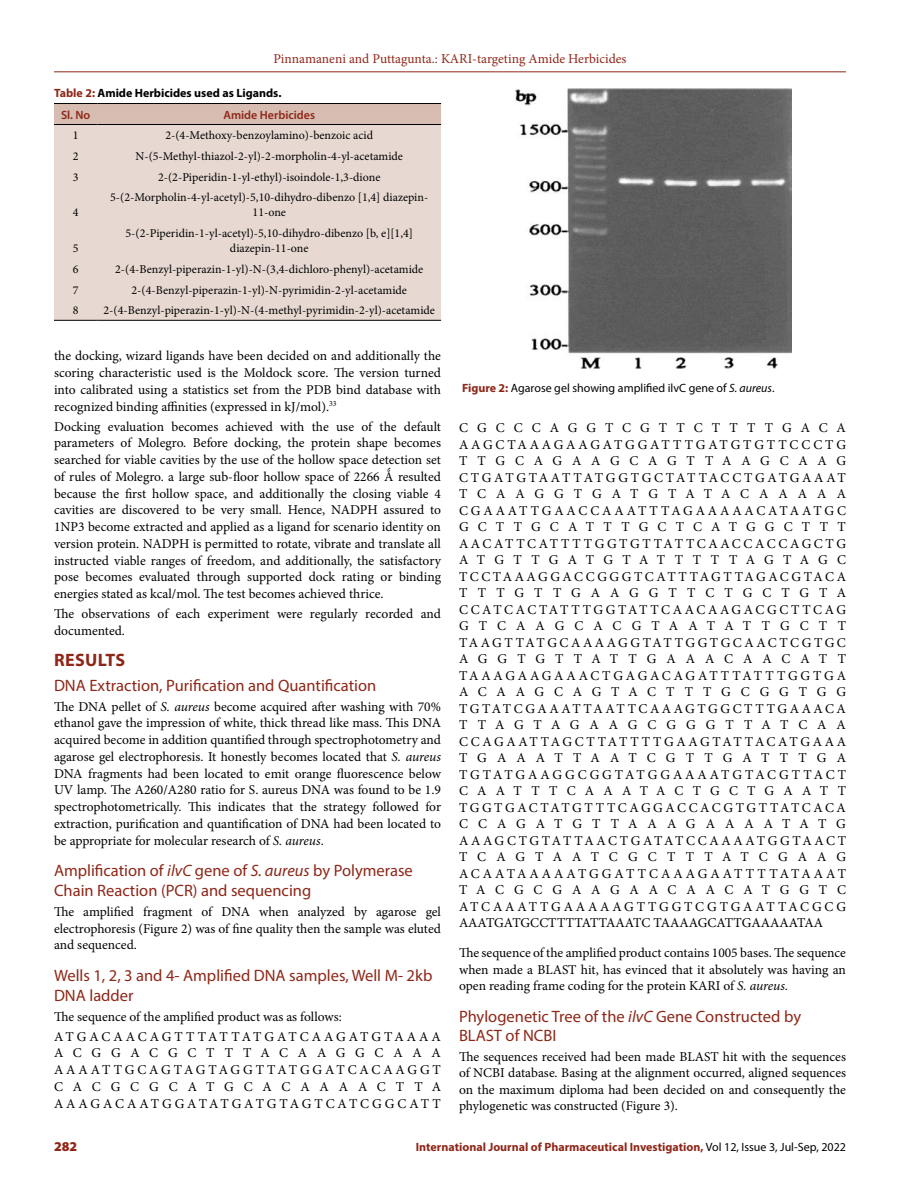
<style>
.page{position:relative;width:918px;height:1188px;background:#fff}
.page>*{position:absolute;margin:0;border:0;box-sizing:border-box;transform-origin:0 0}
.t1{font:700 18px "Myriad Pro";letter-spacing:.02em;color:#8e2718}
.t2{font:16.5px/19.8px "Myriad Pro";color:#8e2718}
.t3{font:13.5px/16.5px "Minion Pro";color:#000;text-align:justify}
.t4{font:13.5px/19.8px "Minion Pro";letter-spacing:.15em;color:#000}
.t5{font:13.5px "Minion Pro";color:#8e2718}
.t6{font:900 13.5px "Myriad Pro";color:#8e2718}
.t7{font:12px/15px "Minion Pro";color:#000;text-align:center}
.t8{font:700 12px "Myriad Pro";color:#8e2718}
.t9{font:12px "Myriad Pro";color:#000}
.t10{font:700 12px/21.3px "Myriad Pro";color:#000}
.t11{font:600 12px "Myriad Pro";color:#8e2718}
.s1{color:#8e2718}
.s2{font-weight:600;color:#8e2718}
.s3{font-style:italic}
.s4{font-weight:700;color:#8e2718}
.s5{font-weight:400;color:#000}
</style>
<div class="page">
<hr style="left:54px;top:72px;width:792px;height:1px;background:#8e2718">
<div style="left:54px;top:104px;width:387px;height:20px;background:#d6bcb1"></div>
<div style="left:54px;top:125px;width:387px;height:195px;background:#e7d9d2"></div>
<hr style="left:54px;top:103px;width:44px;height:1px;background:#000">
<hr style="left:98px;top:103px;width:343px;height:1px;background:#000">
<hr style="left:54px;top:124px;width:44px;height:1px;background:#000">
<hr style="left:98px;top:124px;width:343px;height:1px;background:#000">
<hr style="left:54px;top:320px;width:44px;height:1px;background:#000">
<hr style="left:98px;top:320px;width:343px;height:1px;background:#000">
<img style="left:515px;top:88px;width:276px;height:280px">
<p class="t5" style="left:274px;top:50px;width:354px">Pinnamaneni and Puttagunta.: KARI-targeting Amide Herbicides</p>
<p class="t10" style="left:61px;top:82px;width:222px;text-indent:-7px"><span class="s1">Table 2:</span> Amide Herbicides used as Ligands.<br><span class="s2">Sl. No</span></p>
<p class="t11" style="left:223px;top:107px;width:93px">Amide Herbicides</p>
<p class="t7" style="left:73px;top:128px;width:7px">1</p>
<p class="t7" style="left:165px;top:128px;width:209px">2-(4-Methoxy-benzoylamino)-benzoic acid</p>
<p class="t7" style="left:73px;top:149px;width:7px">2</p>
<p class="t7" style="left:136px;top:149px;width:269px">N-(5-Methyl-thiazol-2-yl)-2-morpholin-4-yl-acetamide</p>
<p class="t7" style="left:73px;top:169px;width:7px">3</p>
<p class="t7" style="left:158px;top:169px;width:224px">2-(2-Piperidin-1-yl-ethyl)-isoindole-1,3-dione</p>
<p class="t7" style="left:73px;top:205px;width:7px">4</p>
<p class="t7" style="left:110px;top:190px;width:320px">5-(2-Morpholin-4-yl-acetyl)-5,10-dihydro-dibenzo [1,4] diazepin-<br>11-one</p>
<p class="t7" style="left:73px;top:241px;width:7px">5</p>
<p class="t7" style="left:126px;top:226px;width:289px">5-(2-Piperidin-1-yl-acetyl)-5,10-dihydro-dibenzo [b, e][1,4] diazepin-11-one</p>
<p class="t7" style="left:73px;top:262px;width:7px">6</p>
<p class="t7" style="left:115px;top:262px;width:310px">2-(4-Benzyl-piperazin-1-yl)-N-(3,4-dichloro-phenyl)-acetamide</p>
<p class="t7" style="left:73px;top:282px;width:7px">7</p>
<p class="t7" style="left:132px;top:282px;width:277px">2-(4-Benzyl-piperazin-1-yl)-N-pyrimidin-2-yl-acetamide</p>
<p class="t7" style="left:73px;top:303px;width:7px">8</p>
<p class="t7" style="left:104px;top:303px;width:333px">2-(4-Benzyl-piperazin-1-yl)-N-(4-methyl-pyrimidin-2-yl)-acetamide</p>
<p class="t3" style="left:54px;top:348px;width:389px">the docking, wizard ligands have been decided on and additionally the scoring characteristic used is the Moldock score. The version turned into calibrated using a statistics set from the PDB bind database with recognized binding affinities (expressed in kJ/mol).<sup>33</sup></p>
<p class="t3" style="left:54px;top:418px;width:389px">Docking evaluation becomes achieved with the use of the default parameters of Molegro. Before docking, the protein shape becomes searched for viable cavities by the use of the hollow space detection set of rules of Molegro. a large sub-floor hollow space of 2266</p>
<p class="t3" style="left:54px;top:468px;width:389px;text-indent:344px">resulted because the first hollow space, and additionally the closing viable 4 cavities are discovered to be very small. Hence, NADPH assured to 1NP3 become extracted and applied as a ligand for scenario identity on version protein. NADPH is permitted to rotate, vibrate and translate all instructed viable ranges of freedom, and additionally, the satisfactory pose becomes evaluated through supported dock rating or binding energies stated as kcal/mol. The test becomes achieved thrice.</p>
<p class="t3" style="left:54px;top:605px;width:388px">The observations of each experiment were regularly recorded and documented.</p>
<h1 class="t1" style="left:54px;top:649px;width:73px">RESULTS</h1>
<p class="t2" style="left:54px;top:675px;width:324px">DNA Extraction, Purification and Quantification</p>
<p class="t3" style="left:54px;top:698px;width:389px">The DNA pellet of <span class="s3">S. aureus</span> become acquired after washing with 70% ethanol gave the impression of white, thick thread like mass. This DNA acquired become in addition quantified through spectrophotometry and agarose gel electrophoresis. It honestly becomes located that <span class="s3">S. aureus </span>DNA fragments had been located to emit orange fluorescence below UV lamp. The A260/A280 ratio for S. aureus DNA was found to be 1.9 spectrophotometrically. This indicates that the strategy followed for extraction, purification and quantification of DNA had been located to be appropriate for molecular research of <span class="s3">S. aureus</span>.</p>
<p class="t2" style="left:54px;top:861px;width:360px">Amplification of <span class="s3">ilvC</span> gene of <span class="s3">S. aureus</span> by Polymerase<br>Chain Reaction (PCR) and sequencing</p>
<p class="t3" style="left:54px;top:903px;width:388px">The amplified fragment of DNA when analyzed by agarose gel electrophoresis (Figure 2) was of fine quality then the sample was eluted and sequenced.</p>
<p class="t2" style="left:54px;top:966px;width:380px">Wells 1, 2, 3 and 4- Amplified DNA samples, Well M- 2kb<br>DNA ladder</p>
<p class="t4" style="left:54px;top:1007px;width:388px">The sequence of the amplified product was as follows:<br>ATGACAACAGTTTATTATGATCAAGATGTAAAA</p>
<p class="t3" style="left:54px;top:1045px;width:389px">ACGGACGCTTTACAAGGCAAA AAAATTGCAGTAGTAGGTTATGGATCACAAGGT CACGCGCATGCACAAAACTTA AAAGACAATGGATATGATGTAGTCATCGGCATT</p>
<p class="t9" style="left:462px;top:381px;width:314px"><span class="s4">Figure 2:</span> Agarose gel showing amplified ilvC gene of <span class="s3">S. aureus</span>.</p>
<p class="t3" style="left:459px;top:420px;width:389px">CGCCCAGGTCGTTCTTTTGACA AAGCTAAAGAAGATGGATTTGATGTGTTCCCTG TTGCAGAAGCAGTTAAGCAAG CTGATGTAATTATGGTGCTATTACCTGATGAAAT TCAAGGTGATGTATACAAAAA CGAAATTGAACCAAATTTAGAAAAACATAATGC GCTTGCATTTGCTCATGGCTTT AACATTCATTTTGGTGTTATTCAACCACCAGCTG ATGTTGATGTATTTTTAGTAGC TCCTAAAGGACCGGGTCATTTAGTTAGACGTACA TTTGTTGAAGGTTCTGCTGTA CCATCACTATTTGGTATTCAACAAGACGCTTCAG GTCAAGCACGTAATATTGCTT TAAGTTATGCAAAAGGTATTGGTGCAACTCGTGC AGGTGTTATTGAAACAACATT TAAAGAAGAAACTGAGACAGATTTATTTGGTGA ACAAGCAGTACTTTGCGGTGG TGTATCGAAATTAATTCAAAGTGGCTTTGAAACA TTAGTAGAAGCGGGTTATCAA CCAGAATTAGCTTATTTTGAAGTATTACATGAAA TGAAATTAATCGTTGATTTGA TGTATGAAGGCGGTATGGAAAATGTACGTTACT CAATTTCAAATACTGCTGAATT TGGTGACTATGTTTCAGGACCACGTGTTATCACA CCAGATGTTAAAGAAAATATG AAAGCTGTATTAACTGATATCCAAAATGGTAACT TCAGTAATCGCTTTATCGAAG ACAATAAAAATGGATTCAAAGAATTTTATAAAT TACGCGAAGAACAACATGGTC ATCAAATTGAAAAAGTTGGTCGTGAATTACGCG AAATGATGCCTTTTATTAAATC TAAAAGCATTGAAAAATAA</p>
<p class="t3" style="left:459px;top:945px;width:389px">The sequence of the amplified product contains 1005 bases. The sequence when made a BLAST hit, has evinced that it absolutely was having an open reading frame coding for the protein KARI of <span class="s3">S. aureus.</span></p>
<p class="t2" style="left:459px;top:1006px;width:344px">Phylogenetic Tree of the <span class="s3">ilvC</span> Gene Constructed by<br>BLAST of NCBI</p>
<p class="t3" style="left:459px;top:1048px;width:389px">The sequences received had been made BLAST hit with the sequences of NCBI database. Basing at the alignment occurred, aligned sequences on the maximum diploma had been decided on and consequently the phylogenetic was constructed (Figure 3).</p>
<p class="t6" style="left:54px;top:1137px;width:25px">282</p>
<p class="t8" style="left:416px;top:1139px;width:432px">International Journal of Pharmaceutical Investigation, <span class="s5">Vol 12, Issue 3, Jul-Sep, 2022</span></p>
</div>
